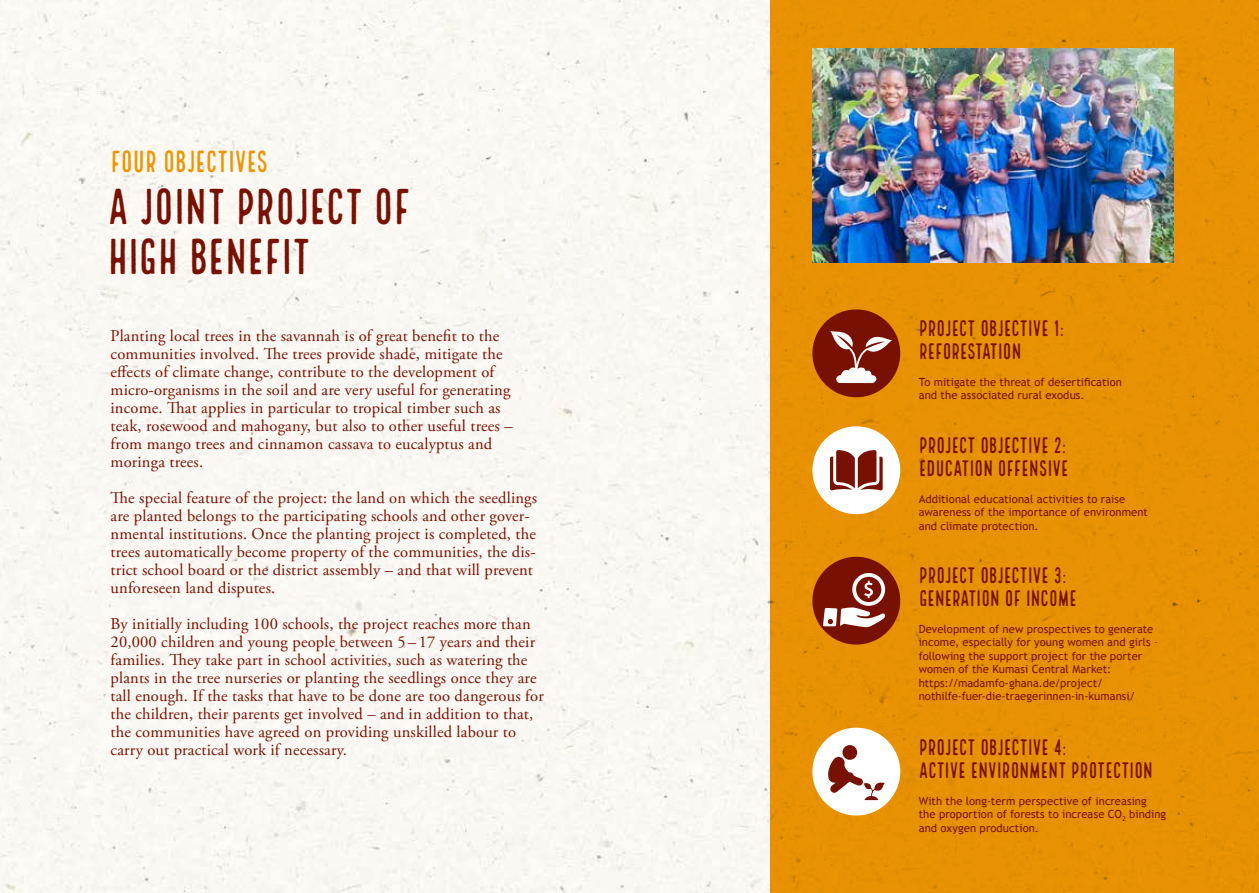
<style>
.page{position:relative;width:1259px;height:893px;background:#fff}
.page>*{position:absolute;margin:0;border:0;box-sizing:border-box;transform-origin:0 0}
.t1{font:49.5px/49.5px "Local Brewery Four";letter-spacing:-.03em;color:#791103}
.t2{font:30px "Local Brewery Four";letter-spacing:-.035em;color:#ec9604}
.t3{font:22.05px/22.6px "Local Brewery Four";letter-spacing:-.03em;color:#791103}
.t4{font:16.5px/18px "Adobe Garamond Pro";letter-spacing:.01em;color:#791103}
.t5{font:11.25px/13.5px "Trebuchet MS";letter-spacing:.005em;color:#791103}
</style>
<div class="page">
<div style="left:0;top:0;width:770px;height:893px;background:#fbf8f3"></div>
<div style="left:770px;top:0;width:489px;height:893px;background:#ec9604"></div>
<div style="left:812px;top:557px;width:88px;height:88px;background:#791103;border-radius:50%"></div>
<svg style="left:823px;top:573px;width:63px;height:55px"></svg>
<div style="left:812px;top:309px;width:88px;height:88px;background:#791103;border-radius:50%"></div>
<svg style="left:830px;top:330px;width:62px;height:53px"></svg>
<div style="left:812px;top:426px;width:88px;height:88px;background:#fff;border-radius:50%"></div>
<svg style="left:830px;top:450px;width:52px;height:40px"></svg>
<div style="left:812px;top:728px;width:88px;height:87px;background:#fff;border-radius:50%"></div>
<div style="left:842px;top:745px;width:15px;height:15px;background:#791103;border-radius:50%"></div>
<svg style="left:828px;top:757px;width:56px;height:43px"></svg>
<img style="left:812px;top:49px;width:361px;height:214px">
<h2 class="t2" style="left:111px;top:145px;width:159px">FOUR OBJECTIVES</h2>
<h1 class="t1" style="left:107px;top:186px;width:306px">A JOINT PROJECT OF<br>HIGH BENEFIT</h1>
<p class="t4" style="left:111px;top:327px;width:403px">Planting local trees in the savannah is of great benefit to the communities involved. The trees provide shade, mitigate the effects of climate change, contribute to the development of micro-organisms in the soil and are very useful for generating income. That applies in particular to tropical timber such as teak, rosewood and mahogany, but also to other useful trees – from mango trees and cinnamon cassava to eucalyptus and moringa trees.</p>
<p class="t4" style="left:111px;top:489px;width:428px">The special feature of the project: the land on which the seedlings are planted belongs to the participating schools and other gover&shy;nmental institutions. Once the planting project is completed, the trees automatically become property of the communities, the dis&shy;trict school board or the district assembly – and that will prevent unforeseen land disputes.</p>
<p class="t4" style="left:111px;top:615px;width:435px">By initially including 100 schools, the project reaches more than 20,000 children and young people between 5– 17 years and their families. They take part in school activities, such as watering the plants in the tree nurseries or planting the seedlings once they are tall enough. If the tasks that have to be done are too dangerous for the children, their parents get involved – and in addition to that, the communities have agreed on providing unskilled labour to carry out practical work if necessary.</p>
<h3 class="t3" style="left:918px;top:319px;width:147px">PROJECT OBJECTIVE 1:<br>REFORESTATION</h3>
<p class="t5" style="left:918px;top:375px;width:205px">To mitigate the threat of desertification and the associated rural exodus.</p>
<h3 class="t3" style="left:918px;top:436px;width:152px">PROJECT OBJECTIVE 2:<br>EDUCATION OFFENSIVE</h3>
<p class="t5" style="left:918px;top:492px;width:231px">Additional educational activities to raise awareness of the importance of environment and climate protection.</p>
<h3 class="t3" style="left:918px;top:566px;width:160px">PROJECT OBJECTIVE 3:<br>GENERATION OF INCOME</h3>
<p class="t5" style="left:918px;top:622px;width:241px">Development of new prospectives to generate income, especially for young women and girls – following the support project for the porter women of the Kumasi Central Market: https://madamfo-ghana.de/project/ nothilfe-fuer-die-traegerinnen-in-kumansi/</p>
<h3 class="t3" style="left:918px;top:738px;width:236px">PROJECT OBJECTIVE 4:<br>ACTIVE ENVIRONMENT PROTECTION</h3>
<p class="t5" style="left:918px;top:794px;width:249px">With the long-term perspective of increasing the proportion of forests to increase CO<sub>2</sub> binding and oxygen production.</p>
</div>
